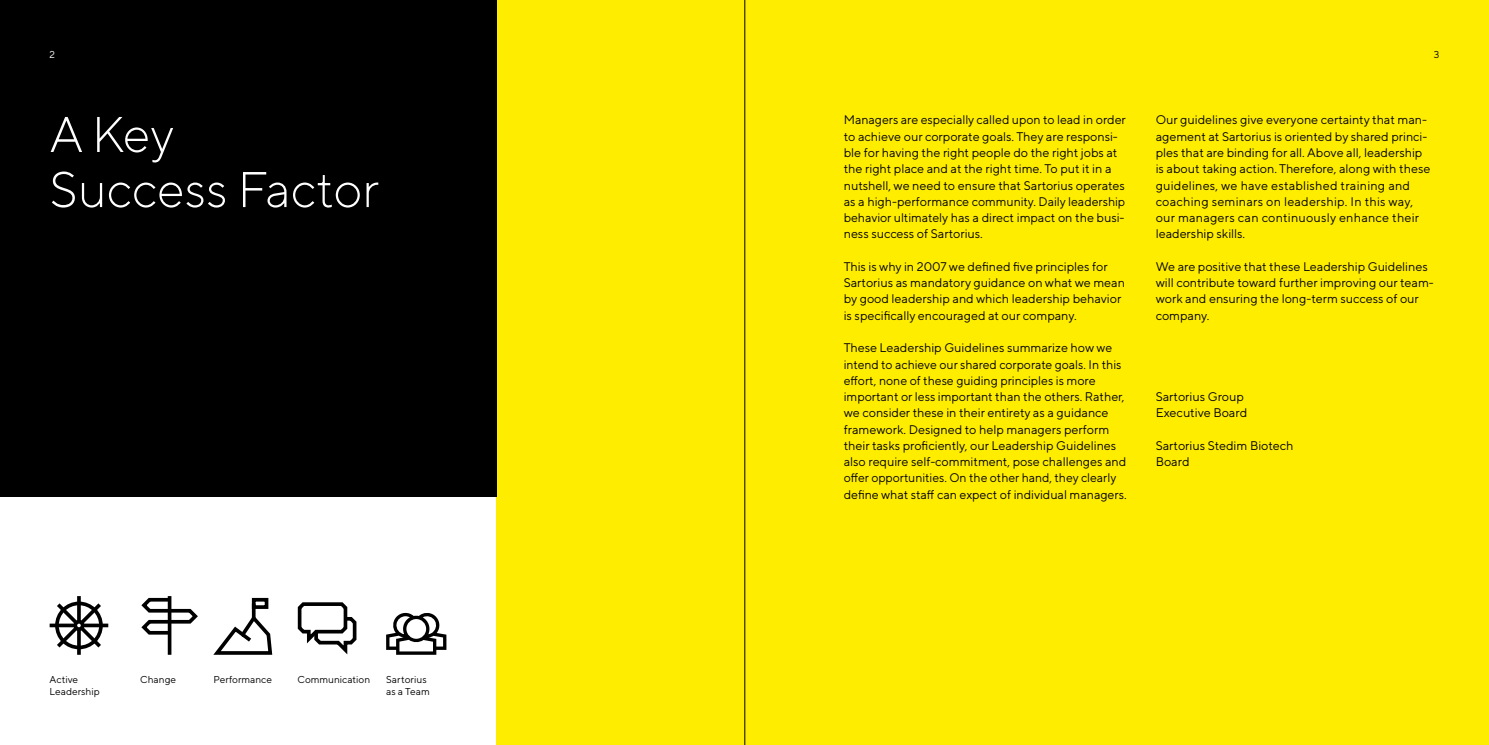
<style>
.page{position:relative;width:1489px;height:745px;background:#fff}
.page>*{position:absolute;margin:0;border:0;box-sizing:border-box;transform-origin:0 0}
.t1{font:300 50px/55px "TT Norms Pro";color:#fff}
.t2{font:12.5px/16.2px "TT Norms Pro";color:#000}
.t3{font:10px/12px "TT Norms Pro";letter-spacing:.005em;color:#000}
.t4{font:10px "TT Norms Pro";color:#fff}
</style>
<div class="page">
<div style="left:496px;top:0;width:992px;height:744px;background:#ffed00"></div>
<div style="left:0;top:0;width:496px;height:496px;background:#000"></div>
<svg style="left:386px;top:612px;width:60px;height:42px"></svg>
<hr style="left:168px;top:595px;width:3px;height:59px;background:#000">
<svg style="left:141px;top:595px;width:57px;height:41px"></svg>
<hr style="left:252px;top:603px;width:3px;height:14px;background:#000">
<div style="left:252px;top:597px;width:16px;height:11px;border:4px solid #000"></div>
<svg style="left:214px;top:611px;width:58px;height:43px"></svg>
<svg style="left:298px;top:602px;width:58px;height:52px"></svg>
<svg style="left:77px;top:596px;width:4px;height:3px"></svg>
<svg style="left:105px;top:623px;width:3px;height:4px"></svg>
<svg style="left:77px;top:651px;width:4px;height:3px"></svg>
<svg style="left:50px;top:623px;width:3px;height:4px"></svg>
<svg style="left:53px;top:599px;width:52px;height:52px"></svg>
<hr style="left:744px;top:0;width:1px;height:744px;background:#000">
<p class="t4" style="left:50px;top:47px;width:7px">2</p>
<p class="t3" style="left:1433px;top:48px;width:7px">3</p>
<h1 class="t1" style="left:50px;top:103px;width:331px">A Key<br>Success Factor</h1>
<p class="t3" style="left:50px;top:672px;width:51px">Active<br>Leadership</p>
<p class="t3" style="left:140px;top:672px;width:37px">Change</p>
<p class="t3" style="left:213px;top:672px;width:60px">Performance</p>
<p class="t3" style="left:297px;top:672px;width:74px">Communication</p>
<p class="t3" style="left:386px;top:672px;width:45px">Sartorius as a Team</p>
<p class="t2" style="left:843px;top:111px;width:284px">Managers are especially called upon to lead in order to achieve our corporate goals. They are responsi&shy;ble for having the right people do the right jobs at the right place and at the right time. To put it in a nutshell, we need to ensure that Sartorius operates as a high-performance community. Daily leadership behavior ultimately has a direct impact on the busi&shy;ness success of Sartorius.</p>
<p class="t2" style="left:843px;top:257px;width:283px">This is why in 2007 we defined five principles for Sartorius as mandatory guidance on what we mean by good leadership and which leadership behavior is specifically encouraged at our company.</p>
<p class="t2" style="left:843px;top:338px;width:284px">These Leadership Guidelines summarize how we intend to achieve our shared corporate goals. In this effort, none of these guiding principles is more important or less important than the others. Rather, we consider these in their entirety as a guidance framework. Designed to help managers perform their tasks proficiently, our Leadership Guidelines also require self-commitment, pose challenges and offer opportunities. On the other hand, they clearly define what staff can expect of individual managers.</p>
<p class="t2" style="left:1155px;top:111px;width:276px">Our guidelines give everyone certainty that man&shy;agement at Sartorius is oriented by shared princi&shy;ples that are binding for all. Above all, leadership is about taking action. Therefore, along with these guidelines, we have established training and coaching seminars on leadership. In this way, our managers can continuously enhance their leadership skills.</p>
<p class="t2" style="left:1155px;top:257px;width:279px">We are positive that these Leadership Guidelines will contribute toward further improving our team&shy;work and ensuring the long-term success of our company.</p>
<p class="t2" style="left:1155px;top:387px;width:93px">Sartorius Group<br>Executive Board</p>
<p class="t2" style="left:1155px;top:436px;width:139px">Sartorius Stedim Biotech<br>Board</p>
</div>
